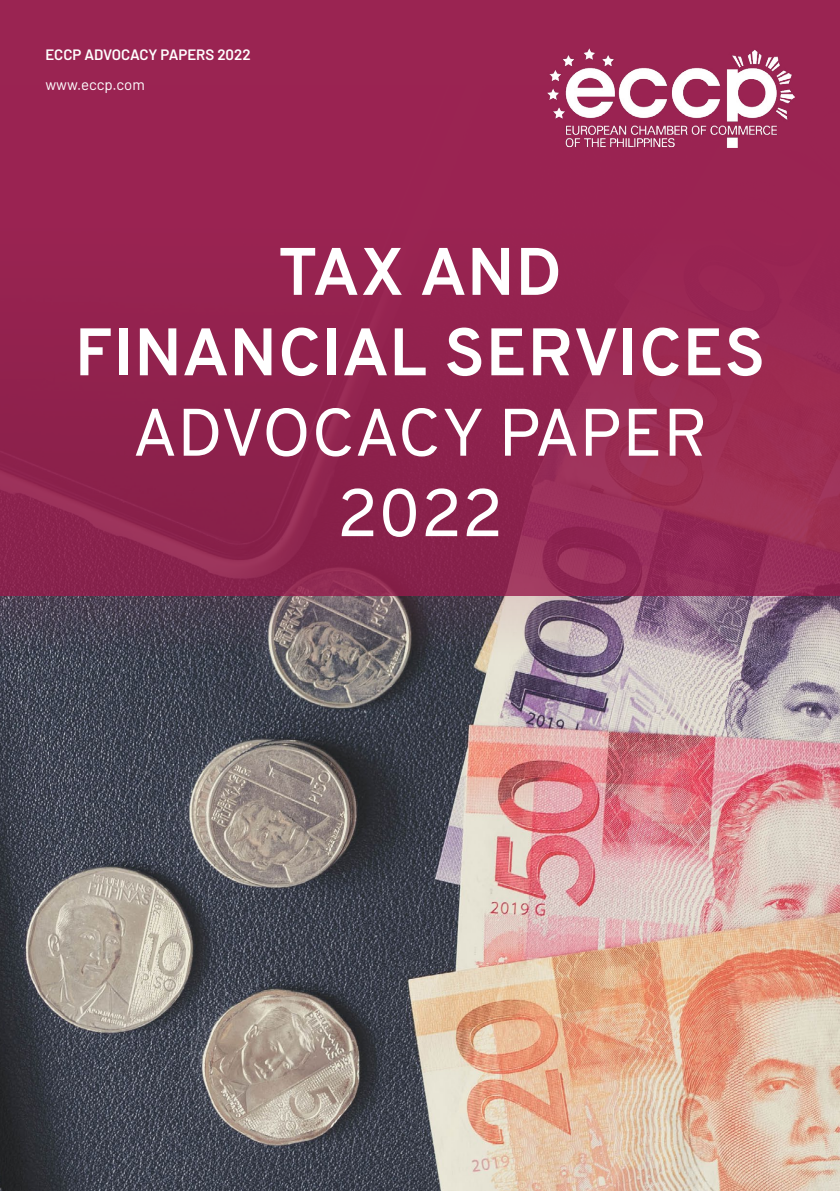
<style>
.page{position:relative;width:840px;height:1191px;background:#fff}
.page>*{position:absolute;margin:0;border:0;box-sizing:border-box;transform-origin:0 0}
.t1{font:700 67px/80.4px "Overpass";letter-spacing:.01em;color:#fff;text-align:center}
.t2{font:67px/80.4px "Overpass";letter-spacing:-.005em;color:#fff;text-align:center}
.t3{font:600 15px "Barlow";color:#fff}
.t4{font:15px "Barlow";color:#fff}
</style>
<div class="page">
<img style="left:0;top:595px;width:839px;height:596px">
<div style="left:0;top:0;width:839px;height:595px;background:linear-gradient(to bottom,#9d2252,#902750)"></div>
<img style="left:547px;top:49px;width:247px;height:99px">
<p class="t3" style="left:45px;top:44px;width:207px">ECCP ADVOCACY PAPERS 2022</p>
<p class="t4" style="left:45px;top:73px;width:101px">www.eccp.com</p>
<p class="t1" style="left:75px;top:232px;width:691px">TAX AND<br>FINANCIAL SERVICES</p>
<p class="t2" style="left:132px;top:392px;width:576px">ADVOCACY PAPER<br>2022</p>
</div>
